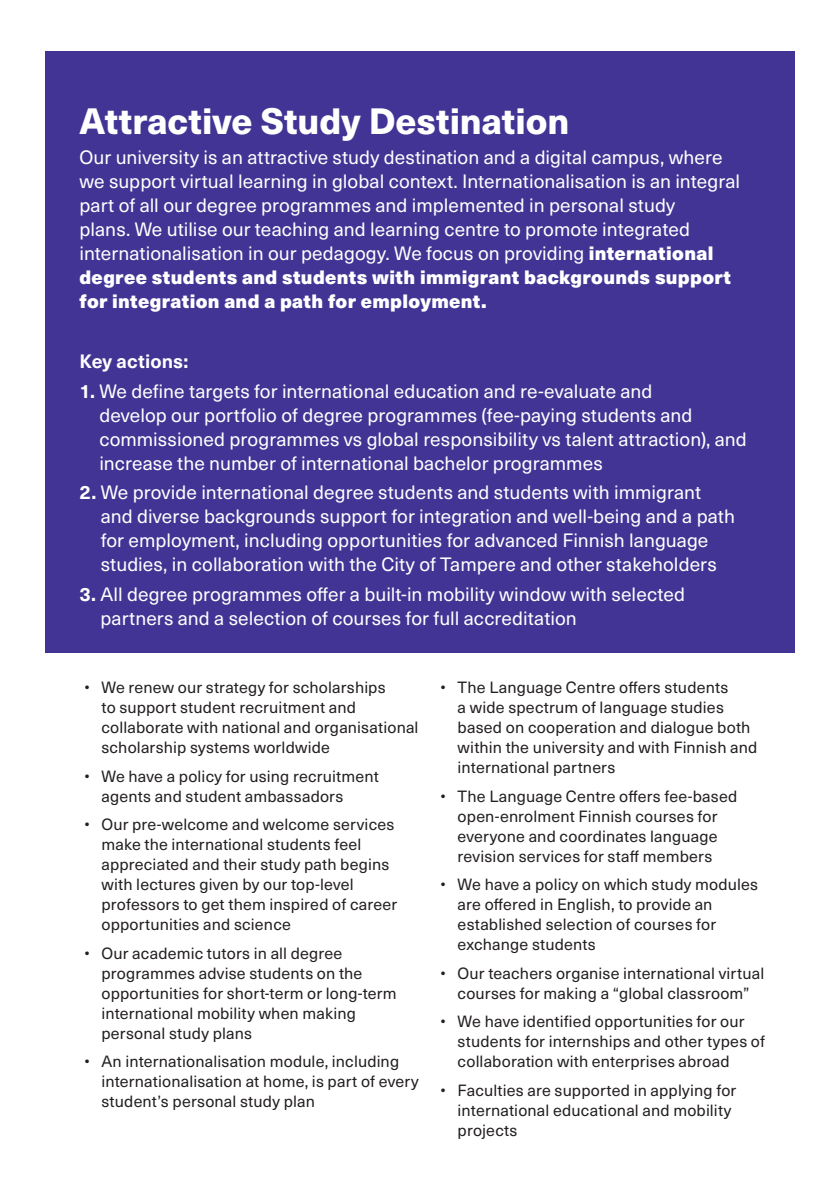
<style>
.page{position:relative;width:840px;height:1191px;background:#fff}
.page>*{position:absolute;margin:0;border:0;box-sizing:border-box;transform-origin:0 0}
.t1{font:800 36px "Neue Haas Unica Pro";color:#fff}
.t2{font:19px/24px "Neue Haas Unica Pro";letter-spacing:.005em;color:#fff}
.t3{font:700 19px "Neue Haas Unica Pro";letter-spacing:.005em;color:#fff}
.t4{font:16px/20px "Neue Haas Unica Pro";letter-spacing:.01em;color:#231f20}
.s1{font-weight:900}
.s2{font-weight:700}
</style>
<div class="page">
<div style="left:45px;top:51px;width:749px;height:601px;background:#423494"></div>
<h1 class="t1" style="left:79px;top:99px;width:491px">Attractive Study Destination</h1>
<p class="t2" style="left:79px;top:146px;width:662px">Our university is an attractive study destination and a digital campus, where we support virtual learning in global context. Internationalisation is an integral part of all our degree programmes and implemented in personal study<br>plans. We utilise our teaching and learning centre to promote integrated internationalisation in our pedagogy. We focus on providing <span class="s1">international degree students and students with immigrant backgrounds support for integration and a path for employment.</span></p>
<p class="t3" style="left:79px;top:349px;width:110px">Key actions:</p>
<p class="t2" style="left:99px;top:379px;width:648px;text-indent:-20px"><span class="s2">1.</span> We define targets for international education and re-evaluate and<br>develop our portfolio of degree programmes (fee-paying students and commissioned programmes vs global responsibility vs talent attraction), and increase the number of international bachelor programmes</p>
<p class="t2" style="left:101px;top:481px;width:635px;text-indent:-21px"><span class="s2">2.</span> We provide international degree students and students with immigrant and diverse backgrounds support for integration and well-being and a path for employment, including opportunities for advanced Finnish language studies, in collaboration with the City of Tampere and other stakeholders</p>
<p class="t2" style="left:100px;top:582px;width:585px;text-indent:-21px"><span class="s2">3.</span> All degree programmes offer a built-in mobility window with selected partners and a selection of courses for full accreditation</p>
<p class="t4" style="left:101px;top:677px;width:318px;text-indent:-17px">• We renew our strategy for scholarships<br>to support student recruitment and collaborate with national and organisational scholarship systems worldwide</p>
<p class="t4" style="left:101px;top:766px;width:279px;text-indent:-17px">• We have a policy for using recruitment agents and student ambassadors</p>
<p class="t4" style="left:101px;top:814px;width:297px;text-indent:-17px">• Our pre-welcome and welcome services make the international students feel appreciated and their study path begins with lectures given by our top-level professors to get them inspired of career opportunities and science</p>
<p class="t4" style="left:101px;top:943px;width:296px;text-indent:-17px">• Our academic tutors in all degree programmes advise students on the opportunities for short-term or long-term international mobility when making personal study plans</p>
<p class="t4" style="left:101px;top:1051px;width:318px;text-indent:-17px">• An internationalisation module, including internationalisation at home, is part of every student’s personal study plan</p>
<p class="t4" style="left:457px;top:677px;width:301px;text-indent:-17px">• The Language Centre offers students<br>a wide spectrum of language studies based on cooperation and dialogue both within the university and with Finnish and international partners</p>
<p class="t4" style="left:440px;top:786px;width:298px;text-align:center">• The Language Centre offers fee-based open-enrolment Finnish courses for everyone and coordinates language revision services for staff members</p>
<p class="t4" style="left:457px;top:874px;width:302px;text-indent:-17px">• We have a policy on which study modules are offered in English, to provide an established selection of courses for exchange students</p>
<p class="t4" style="left:440px;top:963px;width:325px;text-align:center">• Our teachers organise international virtual courses for making a “global classroom”</p>
<p class="t4" style="left:457px;top:1011px;width:309px;text-indent:-17px">• We have identified opportunities for our students for internships and other types of collaboration with enterprises abroad</p>
<p class="t4" style="left:457px;top:1080px;width:280px;text-indent:-17px">• Faculties are supported in applying for international educational and mobility projects</p>
</div>
